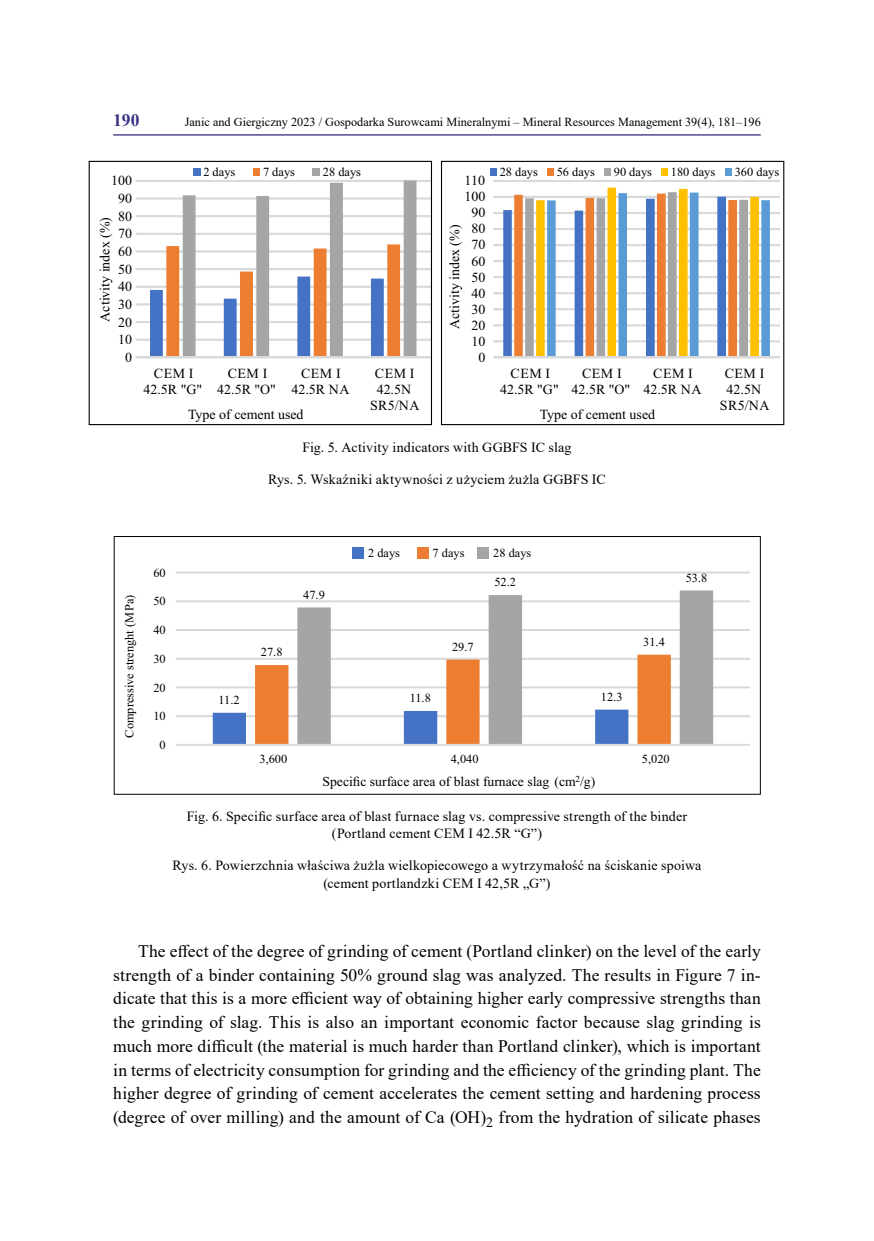
<style>
.page{position:relative;width:874px;height:1241px;background:#fff}
.page>*{position:absolute;margin:0;border:0;box-sizing:border-box;transform-origin:0 0}
.t1{font:17.5px/23.8px "Times New Roman";color:#000;text-align:justify}
.t2{font:700 17.5px "Times New Roman";color:#363183}
.t3{font:14px/15.9px "Times New Roman";letter-spacing:.01em;color:#000;text-align:center}
.t4{font:14px/15.9px "Times New Roman";letter-spacing:.035em;color:#000;text-align:center}
.t5{font:13.65px "Times New Roman";color:#000}
.t6{font:12.42px "Times New Roman";color:#000}
.t7{font:12.25px "Times New Roman";color:#000}
</style>
<div class="page">
<hr style="left:113px;top:134px;width:647px;height:1px;background:#363183">
<div style="left:114px;top:536px;width:646px;height:258px;border:1px solid #000"></div>
<div style="left:352px;top:547px;width:11px;height:11px;background:#4472c4"></div>
<div style="left:417px;top:547px;width:11px;height:11px;background:#ed7d31"></div>
<div style="left:477px;top:547px;width:11px;height:11px;background:#a5a5a5"></div>
<hr style="left:176px;top:715px;width:573px;height:1px;background:#d9d9d9">
<div style="left:176px;top:686px;width:573px;height:2px;background:#d9d9d9;border:1px solid #d9d9d9"></div>
<hr style="left:176px;top:658px;width:573px;height:1px;background:#d9d9d9">
<hr style="left:176px;top:629px;width:573px;height:1px;background:#d9d9d9">
<div style="left:176px;top:600px;width:573px;height:2px;background:#d9d9d9;border:1px solid #d9d9d9"></div>
<hr style="left:176px;top:572px;width:573px;height:1px;background:#d9d9d9">
<svg style="left:213px;top:658px;width:84px;height:86px"></svg>
<svg style="left:297px;top:590px;width:415px;height:154px"></svg>
<div style="left:176px;top:744px;width:573px;height:1px;border:1px solid #d9d9d9"></div>
<hr style="left:136px;top:339px;width:294px;height:1px;background:#d9d9d9">
<hr style="left:136px;top:321px;width:294px;height:2px;background:#d9d9d9">
<hr style="left:136px;top:304px;width:294px;height:1px;background:#d9d9d9">
<hr style="left:136px;top:286px;width:294px;height:1px;background:#d9d9d9">
<hr style="left:136px;top:268px;width:294px;height:2px;background:#d9d9d9">
<hr style="left:136px;top:251px;width:294px;height:1px;background:#d9d9d9">
<hr style="left:136px;top:233px;width:294px;height:1px;background:#d9d9d9">
<hr style="left:136px;top:215px;width:294px;height:2px;background:#d9d9d9">
<hr style="left:136px;top:198px;width:294px;height:1px;background:#d9d9d9">
<hr style="left:136px;top:180px;width:294px;height:1px;background:#d9d9d9">
<svg style="left:150px;top:180px;width:266px;height:176px"></svg>
<div style="left:136px;top:356px;width:294px;height:2px;border:1px solid #d9d9d9"></div>
<div style="left:193px;top:168px;width:7px;height:7px;background:#4472c4"></div>
<div style="left:253px;top:168px;width:7px;height:7px;background:#ed7d31"></div>
<div style="left:312px;top:168px;width:8px;height:7px;background:#a5a5a5"></div>
<div style="left:89px;top:161px;width:343px;height:264px;border:1px solid #000"></div>
<hr style="left:493px;top:341px;width:286px;height:1px;background:#d9d9d9">
<hr style="left:493px;top:325px;width:286px;height:1px;background:#d9d9d9">
<hr style="left:493px;top:308px;width:286px;height:2px;background:#d9d9d9">
<hr style="left:493px;top:292px;width:286px;height:2px;background:#d9d9d9">
<hr style="left:493px;top:276px;width:286px;height:2px;background:#d9d9d9">
<hr style="left:493px;top:260px;width:286px;height:2px;background:#d9d9d9">
<hr style="left:493px;top:244px;width:286px;height:2px;background:#d9d9d9">
<hr style="left:493px;top:228px;width:286px;height:2px;background:#d9d9d9">
<hr style="left:493px;top:212px;width:286px;height:2px;background:#d9d9d9">
<hr style="left:493px;top:196px;width:286px;height:1px;background:#d9d9d9">
<hr style="left:493px;top:180px;width:286px;height:1px;background:#d9d9d9">
<svg style="left:503px;top:187px;width:266px;height:169px"></svg>
<div style="left:493px;top:356px;width:286px;height:2px;border:1px solid #d9d9d9"></div>
<div style="left:489px;top:168px;width:7px;height:7px;background:#4472c4"></div>
<div style="left:546px;top:168px;width:7px;height:7px;background:#ed7d31"></div>
<div style="left:603px;top:168px;width:7px;height:7px;background:#a5a5a5"></div>
<div style="left:660px;top:168px;width:7px;height:7px;background:#ffc000"></div>
<div style="left:724px;top:168px;width:7px;height:7px;background:#5b9bd5"></div>
<div style="left:440px;top:161px;width:344px;height:264px;border:1px solid #000"></div>
<p class="t2" style="left:113px;top:107px;width:28px">190</p>
<p class="t7" style="left:185px;top:113px;width:577px">Janic and Giergiczny 2023 / Gospodarka Surowcami Mineralnymi – Mineral Resources Management 39(4), 181–196</p>
<p class="t3" style="left:111px;top:174px;width:22px">100</p>
<p class="t3" style="left:118px;top:192px;width:15px">90</p>
<p class="t6" style="left:203px;top:168px;width:33px">2 days</p>
<p class="t6" style="left:263px;top:168px;width:33px">7 days</p>
<p class="t6" style="left:322px;top:168px;width:40px">28 days</p>
<p class="t3" style="left:464px;top:174px;width:22px">110</p>
<p class="t3" style="left:464px;top:190px;width:22px">100</p>
<p class="t3" style="left:118px;top:209px;width:15px">80</p>
<p class="t3" style="left:98px;top:321px;width:106px;rotate:-90deg">Activity index (%)</p>
<p class="t3" style="left:447px;top:329px;width:106px;rotate:-90deg">Activity index (%)</p>
<p class="t3" style="left:118px;top:227px;width:15px">70</p>
<p class="t3" style="left:118px;top:244px;width:15px">60</p>
<p class="t3" style="left:118px;top:262px;width:15px">50</p>
<p class="t3" style="left:118px;top:280px;width:15px">40</p>
<p class="t3" style="left:118px;top:297px;width:15px">30</p>
<p class="t3" style="left:118px;top:315px;width:15px">20</p>
<p class="t3" style="left:118px;top:333px;width:15px">10</p>
<p class="t3" style="left:125px;top:350px;width:8px">0</p>
<p class="t3" style="left:143px;top:367px;width:60px">CEM I<br>42.5R "G"</p>
<p class="t3" style="left:217px;top:367px;width:60px">CEM I<br>42.5R "O"</p>
<p class="t3" style="left:291px;top:367px;width:59px">CEM I<br>42.5R NA</p>
<p class="t4" style="left:370px;top:367px;width:51px">CEM I<br>42.5N<br>SR5/NA</p>
<p class="t3" style="left:188px;top:408px;width:117px">Type of cement used</p>
<p class="t3" style="left:471px;top:206px;width:15px">90</p>
<p class="t3" style="left:471px;top:222px;width:15px">80</p>
<p class="t3" style="left:471px;top:238px;width:15px">70</p>
<p class="t3" style="left:471px;top:254px;width:15px">60</p>
<p class="t3" style="left:471px;top:270px;width:15px">50</p>
<p class="t3" style="left:471px;top:286px;width:15px">40</p>
<p class="t3" style="left:471px;top:302px;width:15px">30</p>
<p class="t3" style="left:471px;top:318px;width:15px">20</p>
<p class="t3" style="left:471px;top:334px;width:15px">10</p>
<p class="t3" style="left:478px;top:350px;width:8px">0</p>
<p class="t6" style="left:499px;top:168px;width:40px">28 days</p>
<p class="t6" style="left:556px;top:168px;width:40px">56 days</p>
<p class="t6" style="left:613px;top:168px;width:40px">90 days</p>
<p class="t6" style="left:670px;top:168px;width:46px">180 days</p>
<p class="t6" style="left:734px;top:168px;width:46px">360 days</p>
<p class="t3" style="left:500px;top:367px;width:60px">CEM I<br>42.5R "G"</p>
<p class="t3" style="left:571px;top:367px;width:60px">CEM I<br>42.5R "O"</p>
<p class="t3" style="left:643px;top:367px;width:59px">CEM I<br>42.5R NA</p>
<p class="t4" style="left:719px;top:367px;width:51px">CEM I<br>42.5N<br>SR5/NA</p>
<p class="t3" style="left:539px;top:408px;width:117px">Type of cement used</p>
<p class="t3" style="left:302px;top:438px;width:270px">Fig. 5. Activity indicators with GGBFS IC slag</p>
<p class="t3" style="left:268px;top:470px;width:339px">Rys. 5. Wskaźniki aktywności z użyciem żużla GGBFS IC</p>
<p class="t7" style="left:125px;top:737px;width:144px;rotate:-90deg">Compressive strenght (MPa)</p>
<p class="t7" style="left:153px;top:568px;width:14px">60</p>
<p class="t7" style="left:153px;top:596px;width:14px">50</p>
<p class="t7" style="left:153px;top:625px;width:14px">40</p>
<p class="t7" style="left:153px;top:654px;width:14px">30</p>
<p class="t7" style="left:153px;top:683px;width:14px">20</p>
<p class="t7" style="left:153px;top:711px;width:14px">10</p>
<p class="t7" style="left:159px;top:740px;width:8px">0</p>
<p class="t7" style="left:368px;top:548px;width:33px">2 days</p>
<p class="t7" style="left:432px;top:548px;width:33px">7 days</p>
<p class="t7" style="left:493px;top:548px;width:40px">28 days</p>
<p class="t7" style="left:261px;top:647px;width:23px">27.8</p>
<p class="t7" style="left:303px;top:590px;width:23px">47.9</p>
<p class="t7" style="left:494px;top:577px;width:23px">52.2</p>
<p class="t7" style="left:452px;top:642px;width:23px">29.7</p>
<p class="t7" style="left:218px;top:695px;width:23px">11.2</p>
<p class="t7" style="left:409px;top:693px;width:23px">11.8</p>
<p class="t7" style="left:600px;top:692px;width:23px">12.3</p>
<p class="t7" style="left:685px;top:573px;width:23px">53.8</p>
<p class="t7" style="left:643px;top:637px;width:23px">31.4</p>
<p class="t7" style="left:259px;top:754px;width:29px">3,600</p>
<p class="t7" style="left:450px;top:754px;width:29px">4,040</p>
<p class="t7" style="left:641px;top:754px;width:29px">5,020</p>
<p class="t5" style="left:322px;top:776px;width:274px">Specific surface area of blast furnace slag (cm<sup>2</sup>/g)</p>
<p class="t3" style="left:187px;top:806px;width:502px;line-height:17.5px">Fig. 6. Specific surface area of blast furnace slag vs. compressive strength of the binder (Portland cement CEM I 42.5R “G”)</p>
<p class="t3" style="left:172px;top:856px;width:530px;line-height:17.5px">Rys. 6. Powierzchnia właściwa żużla wielkopiecowego a wytrzymałość na ściskanie spoiwa (cement portlandzki CEM I 42,5R „G”)</p>
<p class="t1" style="left:113px;top:938px;width:648px;text-indent:25px">The effect of the degree of grinding of cement (Portland clinker) on the level of the early strength of a binder containing 50% ground slag was analyzed. The results in Figure 7 in&shy;dicate that this is a more efficient way of obtaining higher early compressive strengths than the grinding of slag. This is also an important economic factor because slag grinding is much more difficult (the material is much harder than Portland clinker), which is important in terms of electricity consumption for grinding and the efficiency of the grinding plant. The higher degree of grinding of cement accelerates the cement setting and hardening process (degree of over milling) and the amount of Ca (OH)<sub>2</sub> from the hydration of silicate phases</p>
</div>
